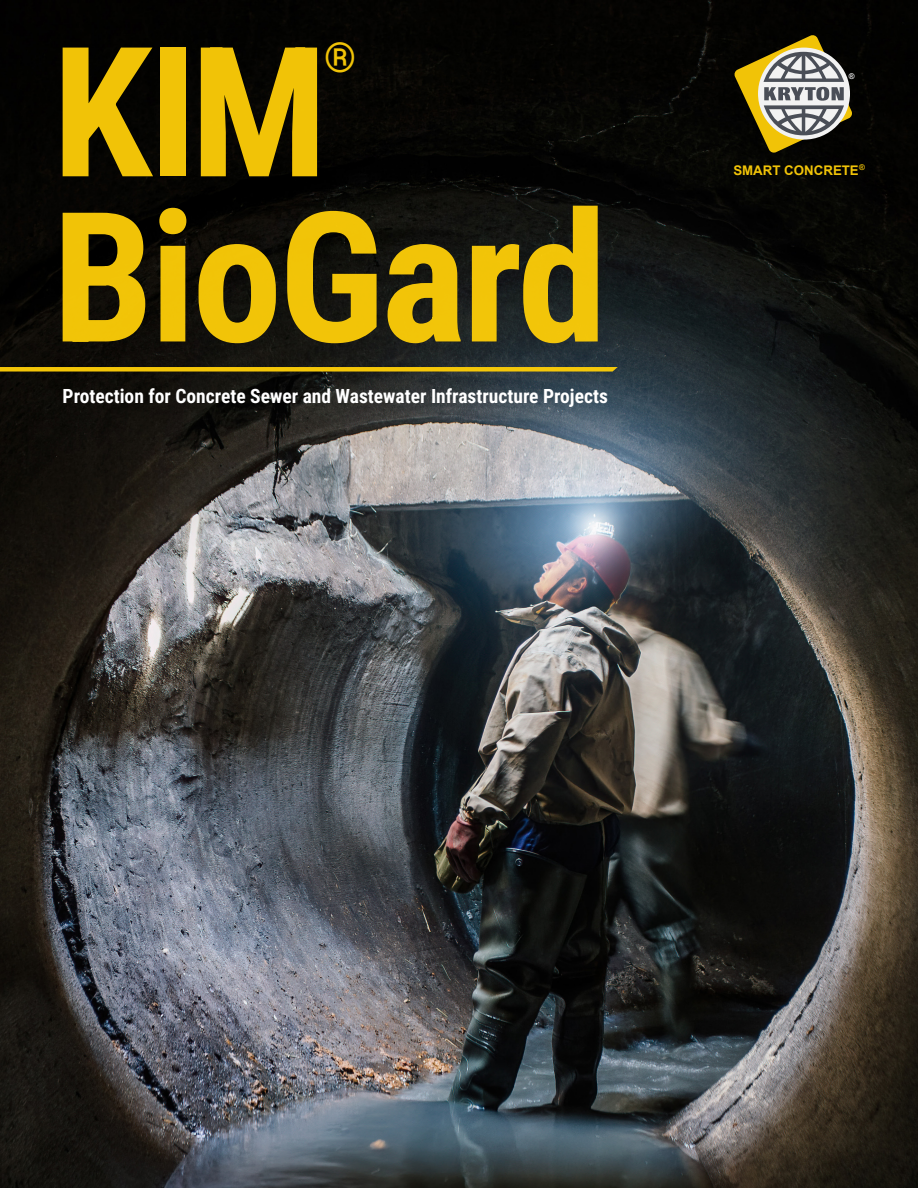
<style>
.page{position:relative;width:918px;height:1188px;background:#fff}
.page>*{position:absolute;margin:0;border:0;box-sizing:border-box;transform-origin:0 0}
.t1{font:700 181.05px "Roboto Condensed";letter-spacing:-.02em;color:#fece08}
.t2{font:700 40.8px "Roboto Condensed";color:#fece08}
.t3{font:700 19.5px "Roboto Condensed";color:#fff}
.t4{font:700 13.35px "Arial";color:#fece08}
.t5{font:700 7.8px "Arial";color:#fff}
</style>
<div class="page">
<img style="left:0;top:0;width:918px;height:1188px">
<svg style="left:734px;top:34px;width:119px;height:119px"></svg>
<svg style="left:0;top:367px;width:618px;height:5px;background:#ddb40a"></svg>
<h1 class="t1" style="left:52px;top:-15px;width:277px">KIM</h1>
<h2 class="t2" style="left:324px;top:29px;width:34px">®</h2>
<h1 class="t1" style="left:52px;top:150px;width:556px">BioGard</h1>
<p class="t3" style="left:63px;top:382px;width:547px">Protection for Concrete Sewer and Wastewater Infrastructure Projects</p>
<p class="t5" style="left:849px;top:71px;width:7px">®</p>
<p class="t4" style="left:733px;top:162px;width:133px">SMART CONCRETE<sup>®</sup></p>
</div>
